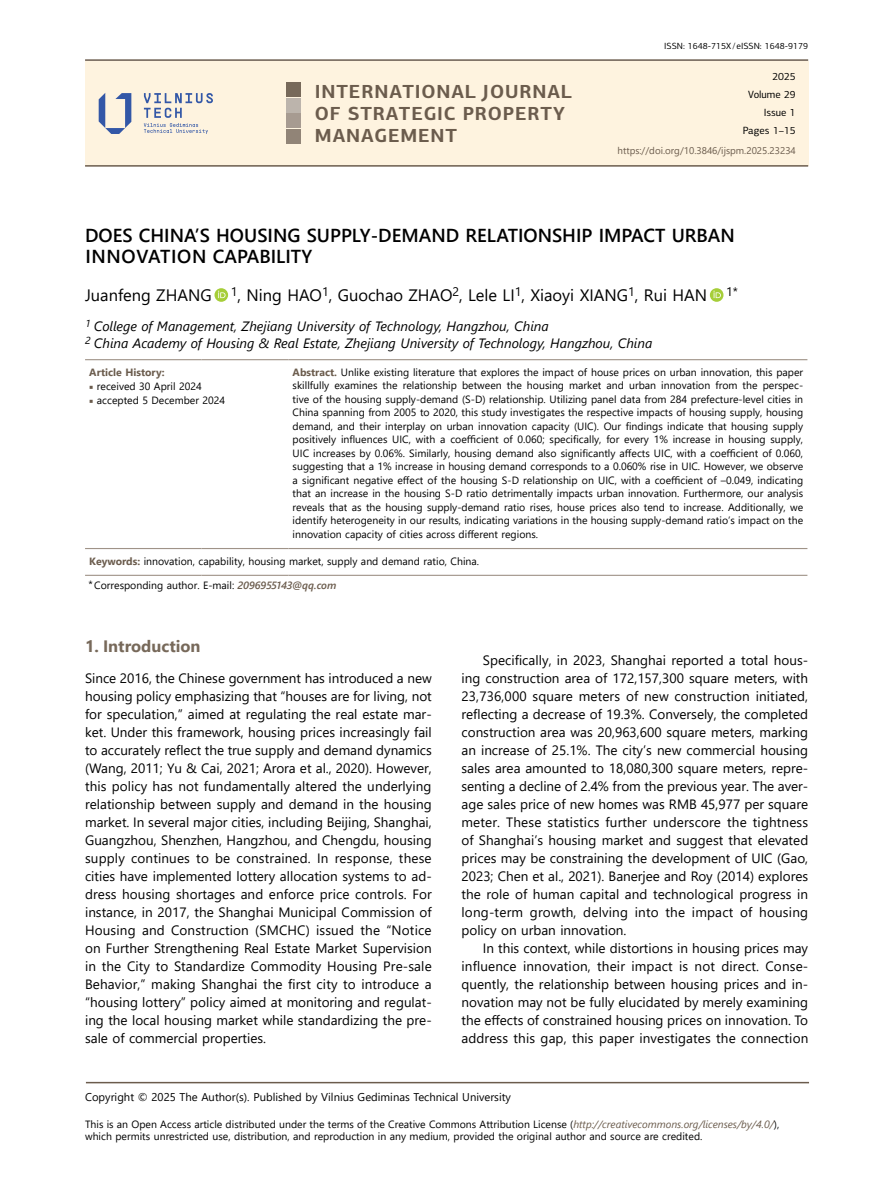
<style>
.page{position:relative;width:872px;height:1191px;background:#fff}
.page>*{position:absolute;margin:0;border:0;box-sizing:border-box;transform-origin:0 0}
.t1{font:700 18.9px/21.8px "PF Centro Sans Pro";letter-spacing:.045em;color:#6b5c4d}
.t2{font:600 18.75px/21px "Segoe UI";color:#000}
.t3{font:16.5px "Segoe UI";color:#000}
.t4{font:700 16.5px "Segoe UI";color:#77695a}
.t5{font:13.5px/18px "Segoe UI";letter-spacing:.005em;color:#000;text-align:justify}
.t6{font:italic 13.5px/17.2px "Segoe UI";color:#000}
.t7{font:11.25px "Segoe UI";color:#000}
.t8{font:10.5px/13.5px "Segoe UI";color:#000}
.t9{font:10.5px/18.1px "PF Centro Sans Pro";color:#000;text-align:right}
.t10{font:700 10.5px "Segoe UI";color:#6b5c4d}
.t11{font:9.75px "Segoe UI";color:#6b5c4d}
.t12{font:9px "PF Centro Sans Pro";color:#000}
.s1{font-weight:700;color:#6b5c4d}
.s2{font-family:"Minion Pro";color:#6b5c4d}
.s3{font-weight:600;font-style:italic;color:#6b5c4d}
.s4{font-style:italic;color:#6b5c4d}
</style>
<div class="page">
<hr style="left:86px;top:1081px;width:723px;height:2px;background:#6b5c4d">
<div style="left:85px;top:61px;width:723px;height:104px;background:#fef3df"></div>
<hr style="left:85px;top:59px;width:723px;height:2px;background:#6b5c4d">
<hr style="left:85px;top:165px;width:723px;height:2px;background:#6b5c4d">
<svg style="left:99px;top:93px;width:32px;height:41px"></svg>
<svg style="left:144px;top:93px;width:69px;height:41px"></svg>
<div style="left:287px;top:82px;width:14px;height:15px;background:#77695a"></div>
<div style="left:287px;top:114px;width:14px;height:14px;background:#a79b91"></div>
<div style="left:287px;top:129px;width:14px;height:15px;background:#918477"></div>
<div style="left:287px;top:98px;width:14px;height:14px;background:#bcb4ac"></div>
<svg style="left:214px;top:288px;width:14px;height:14px"></svg>
<svg style="left:218px;top:291px;width:7px;height:7px"></svg>
<div style="left:710px;top:288px;width:13px;height:14px;background:#a6ce39;border-radius:50%"></div>
<svg style="left:713px;top:291px;width:8px;height:7px"></svg>
<hr style="left:85px;top:359px;width:117px;height:1px;background:#9f9388">
<hr style="left:202px;top:359px;width:86px;height:1px;background:#9f9388">
<hr style="left:288px;top:359px;width:519px;height:1px;background:#9f9388">
<hr style="left:85px;top:548px;width:117px;height:1px;background:#9f9388">
<hr style="left:202px;top:548px;width:86px;height:1px;background:#9f9388">
<hr style="left:288px;top:548px;width:519px;height:1px;background:#9f9388">
<hr style="left:85px;top:575px;width:117px;height:1px;background:#9f9388">
<hr style="left:202px;top:575px;width:86px;height:1px;background:#9f9388">
<hr style="left:288px;top:575px;width:519px;height:1px;background:#9f9388">
<h1 class="t1" style="left:315px;top:81px;width:258px">INTERNATIONAL JOURNAL<br>OF STRATEGIC PROPERTY<br>MANAGEMENT</h1>
<p class="t12" style="left:664px;top:41px;width:145px">ISSN: 1648-715X/eISSN: 1648-9179</p>
<p class="t9" style="left:742px;top:67px;width:55px">2025<br>Volume 29<br>Issue 1<br>Pages 1–15</p>
<p class="t11" style="left:617px;top:141px;width:180px">https://doi.org/10.3846/ijspm.2025.23234</p>
<h2 class="t2" style="left:85px;top:223px;width:651px">DOES CHINA’S HOUSING SUPPLY-DEMAND RELATIONSHIP IMPACT URBAN<br>INNOVATION CAPABILITY</h2>
<p class="t3" style="left:85px;top:280px;width:654px">Juanfeng ZHANG <sup>1</sup>, Ning HAO<sup>1</sup>, Guochao ZHAO<sup>2</sup>, Lele LI<sup>1</sup>, Xiaoyi XIANG<sup>1</sup>, Rui HAN <sup>1*</sup></p>
<p class="t6" style="left:85px;top:316px;width:569px"><sup>1</sup> College of Management, Zhejiang University of Technology, Hangzhou, China<br><sup>2</sup> China Academy of Housing &amp; Real Estate, Zhejiang University of Technology, Hangzhou, China</p>
<p class="t10" style="left:89px;top:362px;width:77px">Article History:</p>
<p class="t8" style="left:293px;top:364px;width:512px;text-align:justify"><span class="s1">Abstract.</span> Unlike existing literature that explores the impact of house prices on urban innovation, this paper skillfully examines the relationship between the housing market and urban innovation from the perspec&shy;tive of the housing supply-demand (S-D) relationship. Utilizing panel data from 284 prefecture-level cities in China spanning from 2005 to 2020, this study investigates the respective impacts of housing supply, housing demand, and their interplay on urban innovation capacity (UIC). Our findings indicate that housing supply positively influences UIC, with a coefficient of 0.060; specifically, for every 1% increase in housing supply, UIC increases by 0.06%. Similarly, housing demand also significantly affects UIC, with a coefficient of 0.060, suggesting that a 1% increase in housing demand corresponds to a 0.060% rise in UIC. However, we observe a significant negative effect of the housing S-D relationship on UIC, with a coefficient of –0.049, indicating that an increase in the housing S-D ratio detrimentally impacts urban innovation. Furthermore, our analysis reveals that as the housing supply-demand ratio rises, house prices also tend to increase. Additionally, we identify heterogeneity in our results, indicating variations in the housing supply-demand ratio’s impact on the innovation capacity of cities across different regions.</p>
<p class="t8" style="left:89px;top:379px;width:114px"><span class="s2">■</span> received 30 April 2024</p>
<p class="t8" style="left:89px;top:392px;width:137px"><span class="s2">■</span> accepted 5 December 2024</p>
<p class="t8" style="left:89px;top:553px;width:391px"><span class="s1">Keywords:</span> innovation, capability, housing market, supply and demand ratio, China.</p>
<p class="t8" style="left:88px;top:578px;width:249px">*Corresponding author. E-mail: <span class="s3">2096955143@qq.com</span></p>
<p class="t4" style="left:85px;top:631px;width:117px">1. Introduction</p>
<p class="t5" style="left:85px;top:668px;width:348px">Since 2016, the Chinese government has introduced a new housing policy emphasizing that “houses are for living, not for speculation,” aimed at regulating the real estate mar&shy;ket. Under this framework, housing prices increasingly fail to accurately reflect the true supply and demand dynamics (Wang, 2011; Yu &amp; Cai, 2021; Arora et al., 2020). However, this policy has not fundamentally altered the underlying relationship between supply and demand in the housing market. In several major cities, including Beijing, Shanghai, Guangzhou, Shenzhen, Hangzhou, and Chengdu, housing supply continues to be constrained. In response, these cities have implemented lottery allocation systems to ad&shy;dress housing shortages and enforce price controls. For instance, in 2017, the Shanghai Municipal Commission of Housing and Construction (SMCHC) issued the “Notice on Further Strengthening Real Estate Market Supervision in the City to Standardize Commodity Housing Pre-sale Behavior,” making Shanghai the first city to introduce a “housing lottery” policy aimed at monitoring and regulat&shy;ing the local housing market while standardizing the pre&shy;sale of commercial properties.</p>
<p class="t5" style="left:461px;top:650px;width:348px;text-indent:21px">Specifically, in 2023, Shanghai reported a total hous&shy;ing construction area of 172,157,300 square meters, with 23,736,000 square meters of new construction initiated, reflecting a decrease of 19.3%. Conversely, the completed construction area was 20,963,600 square meters, marking an increase of 25.1%. The city’s new commercial housing sales area amounted to 18,080,300 square meters, repre&shy;senting a decline of 2.4% from the previous year. The aver&shy;age sales price of new homes was RMB 45,977 per square meter. These statistics further underscore the tightness of Shanghai’s housing market and suggest that elevated prices may be constraining the development of UIC (Gao, 2023; Chen et al., 2021). Banerjee and Roy (2014) explores the role of human capital and technological progress in long-term growth, delving into the impact of housing policy on urban innovation.</p>
<p class="t5" style="left:461px;top:938px;width:348px;text-indent:21px">In this context, while distortions in housing prices may influence innovation, their impact is not direct. Conse&shy;quently, the relationship between housing prices and in&shy;novation may not be fully elucidated by merely examining the effects of constrained housing prices on innovation. To address this gap, this paper investigates the connection</p>
<p class="t7" style="left:85px;top:1086px;width:427px">Copyright © 2025 The Author(s). Published by Vilnius Gediminas Technical University</p>
<p class="t8" style="left:85px;top:1117px;width:695px;line-height:12px">This is an Open Access article distributed under the terms of the Creative Commons Attribution License (<span class="s4">http://creativecommons.org/licenses/by/4.0/</span>), which permits unrestricted use, distribution, and reproduction in any medium, provided the original author and source are credited.</p>
</div>
